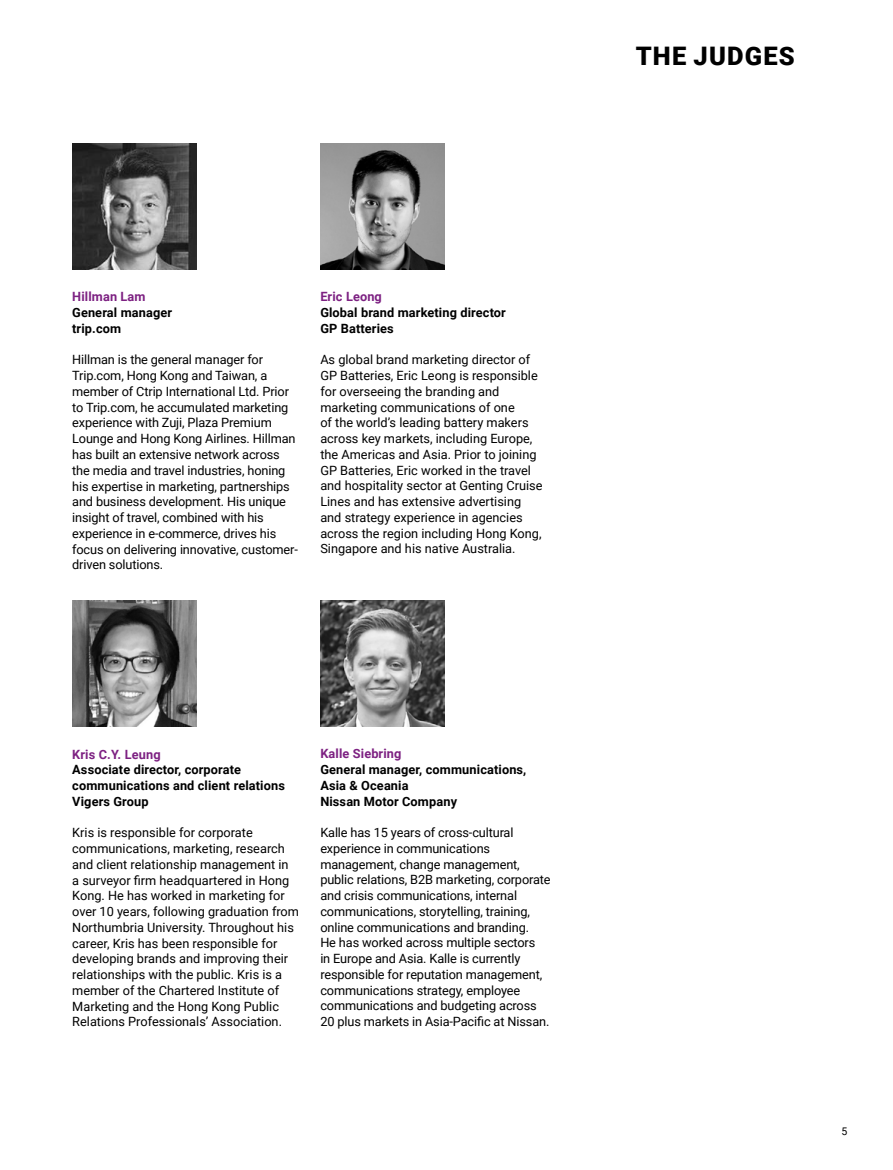
<style>
.page{position:relative;width:893px;height:1170px;background:#fff}
.page>*{position:absolute;margin:0;border:0;box-sizing:border-box;transform-origin:0 0}
.t1{font:900 25.5px "Roboto";letter-spacing:.045em;color:#000}
.t2{font:12.75px/15.8px "Roboto";letter-spacing:-.01em;color:#000}
.t3{font:700 12.75px/15.8px "Roboto";letter-spacing:.01em;color:#000}
.t4{font:700 12.75px "Roboto";letter-spacing:.01em;color:#7d2182}
.t5{font:10.5px "Roboto";color:#000}
</style>
<div class="page">
<img style="left:72px;top:144px;width:124px;height:126px">
<img style="left:320px;top:144px;width:124px;height:126px">
<img style="left:72px;top:601px;width:124px;height:126px">
<img style="left:320px;top:601px;width:124px;height:126px">
<h1 class="t1" style="left:636px;top:38px;width:161px">THE JUDGES</h1>
<p class="t4" style="left:72px;top:288px;width:75px">Hillman Lam</p>
<p class="t3" style="left:72px;top:304px;width:101px">General manager trip.com</p>
<p class="t2" style="left:72px;top:351px;width:227px">Hillman is the general manager for Trip.com, Hong Kong and Taiwan, a member of Ctrip International Ltd. Prior to Trip.com, he accumulated marketing experience with Zuji, Plaza Premium Lounge and Hong Kong Airlines. Hillman has built an extensive network across the media and travel industries, honing his expertise in marketing, partnerships and business development. His unique insight of travel, combined with his experience in e-commerce, drives his focus on delivering innovative, customer&shy;driven solutions.</p>
<p class="t4" style="left:320px;top:288px;width:63px">Eric Leong</p>
<p class="t3" style="left:320px;top:304px;width:187px">Global brand marketing director<br>GP Batteries</p>
<p class="t2" style="left:320px;top:351px;width:224px">As global brand marketing director of GP Batteries, Eric Leong is responsible for overseeing the branding and marketing communications of one<br>of the world’s leading battery makers across key markets, including Europe, the Americas and Asia. Prior to joining GP Batteries, Eric worked in the travel and hospitality sector at Genting Cruise Lines and has extensive advertising and strategy experience in agencies across the region including Hong Kong, Singapore and his native Australia.</p>
<p class="t4" style="left:72px;top:745px;width:90px">Kris C.Y. Leung</p>
<p class="t3" style="left:72px;top:761px;width:214px">Associate director, corporate communications and client relations<br>Vigers Group</p>
<p class="t2" style="left:72px;top:824px;width:228px">Kris is responsible for corporate communications, marketing, research and client relationship management in<br>a surveyor firm headquartered in Hong Kong. He has worked in marketing for over 10 years, following graduation from Northumbria University. Throughout his career, Kris has been responsible for developing brands and improving their relationships with the public. Kris is a member of the Chartered Institute of Marketing and the Hong Kong Public Relations Professionals’ Association.</p>
<p class="t4" style="left:320px;top:744px;width:83px">Kalle Siebring</p>
<p class="t3" style="left:320px;top:761px;width:208px">General manager, communications,<br>Asia &amp; Oceania<br>Nissan Motor Company</p>
<p class="t2" style="left:320px;top:824px;width:232px">Kalle has 15 years of cross-cultural experience in communications management, change management, public relations, B2B marketing, corporate and crisis communications, internal communications, storytelling, training, online communications and branding.<br>He has worked across multiple sectors<br>in Europe and Asia. Kalle is currently responsible for reputation management, communications strategy, employee communications and budgeting across 20 plus markets in Asia-Pacific at Nissan.</p>
<p class="t5" style="left:841px;top:1123px;width:7px">5</p>
</div>
